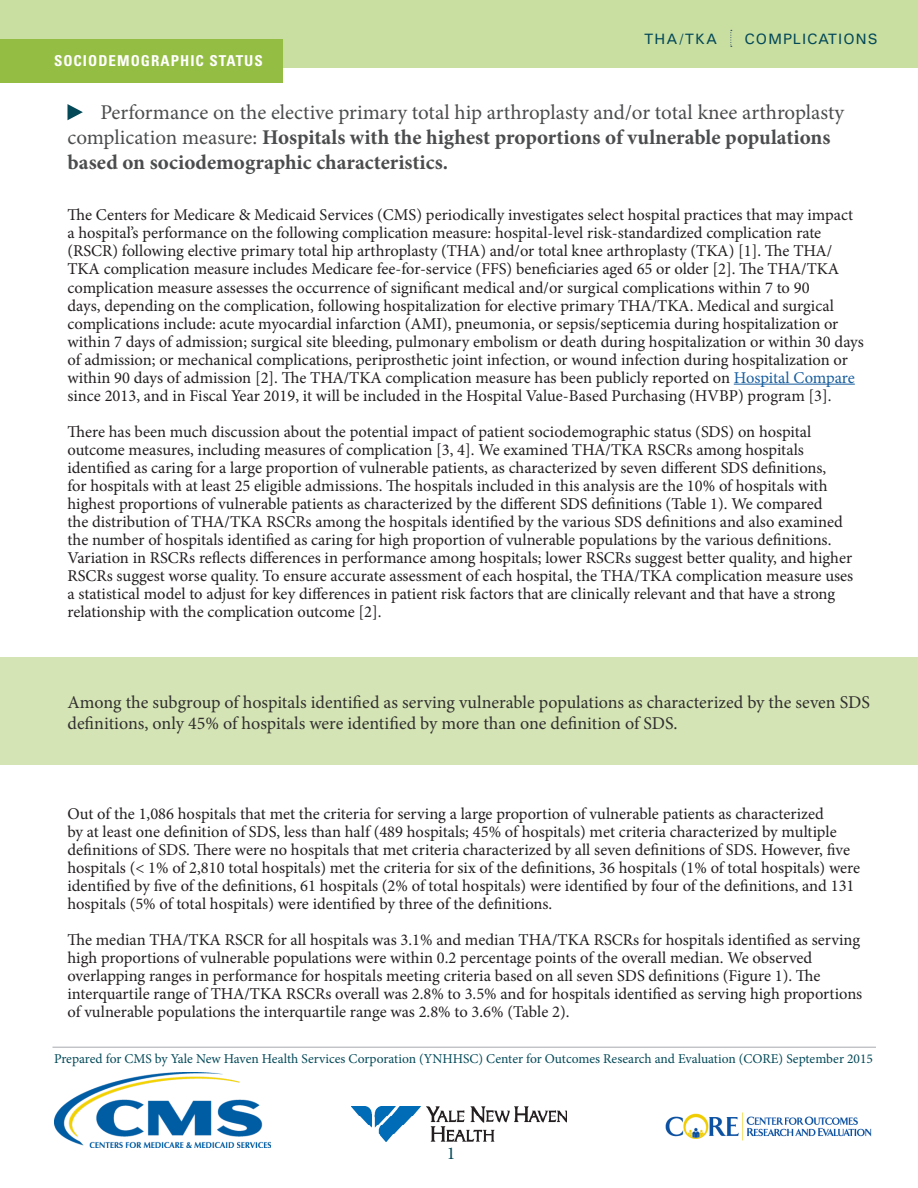
<style>
.page{position:relative;width:918px;height:1188px;background:#fff}
.page>*{position:absolute;margin:0;border:0;box-sizing:border-box;transform-origin:0 0}
.t1{font:21px/25.2px "Minion Pro";letter-spacing:-.005em;color:#4b4c4d}
.t2{font:18px/21.6px "Minion Pro";color:#312f30}
.t3{font:18px "Minion Pro";color:#034958}
.t4{font:16.5px/18px "Minion Pro";color:#231f20}
.t5{font:700 condensed 15px "Univers";letter-spacing:.07em;color:#fff}
.t6{font:15px "Univers";letter-spacing:.07em;color:#034958}
.t7{font:13.5px "Minion Pro";color:#034958}
.s1{font-weight:700}
.s2{color:#175d9e}
</style>
<div class="page">
<hr style="left:734px;top:384px;width:121px;height:1px;background:#175d9e">
<div style="left:0;top:0;width:918px;height:68px;background:#c9dea1"></div>
<svg style="left:730px;top:30px;width:2px;height:17px"></svg>
<hr style="left:52px;top:1047px;width:824px;height:1px;background:#a8a9ad">
<div style="left:0;top:657px;width:918px;height:108px;background:#d4e4b4"></div>
<div style="left:0;top:39px;width:283px;height:43px;background:#94bd43"></div>
<svg style="left:68px;top:104px;width:15px;height:16px"></svg>
<img style="left:54px;top:1073px;width:216px;height:75px">
<img style="left:665px;top:1112px;width:207px;height:29px">
<img style="left:351px;top:1107px;width:216px;height:35px">
<p class="t6" style="left:644px;top:29px;width:75px">THA/TKA</p>
<p class="t6" style="left:744px;top:29px;width:135px">COMPLICATIONS</p>
<p class="t5" style="left:54px;top:51px;width:210px">SOCIODEMOGRAPHIC STATUS</p>
<h1 class="t1" style="left:68px;top:100px;width:778px;text-indent:33px">Performance on the elective primary total hip arthroplasty and/or total knee arthroplasty complication measure: <span class="s1">Hospitals with the highest proportions of vulnerable populations based on sociodemographic characteristics.</span></h1>
<p class="t4" style="left:67px;top:206px;width:798px">The Centers for Medicare &amp; Medicaid Services (CMS) periodically investigates select hospital practices that may impact a hospital’s performance on the following complication measure: hospital-level risk-standardized complication rate (RSCR) following elective primary total hip arthroplasty (THA) and/or total knee arthroplasty (TKA) [1]. The THA/ TKA complication measure includes Medicare fee-for-service (FFS) beneficiaries aged 65 or older [2]. The THA/TKA complication measure assesses the occurrence of significant medical and/or surgical complications within 7 to 90<br>days, depending on the complication, following hospitalization for elective primary THA/TKA. Medical and surgical complications include: acute myocardial infarction (AMI), pneumonia, or sepsis/septicemia during hospitalization or within 7 days of admission; surgical site bleeding, pulmonary embolism or death during hospitalization or within 30 days of admission; or mechanical complications, periprosthetic joint infection, or wound infection during hospitalization or within 90 days of admission [2]. The THA/TKA complication measure has been publicly reported on <span class="s2">Hospital Compare </span>since 2013, and in Fiscal Year 2019, it will be included in the Hospital Value-Based Purchasing (HVBP) program [3].</p>
<p class="t4" style="left:68px;top:422px;width:787px">There has been much discussion about the potential impact of patient sociodemographic status (SDS) on hospital outcome measures, including measures of complication [3, 4]. We examined THA/TKA RSCRs among hospitals identified as caring for a large proportion of vulnerable patients, as characterized by seven different SDS definitions,<br>for hospitals with at least 25 eligible admissions. The hospitals included in this analysis are the 10% of hospitals with highest proportions of vulnerable patients as characterized by the different SDS definitions (Table 1). We compared<br>the distribution of THA/TKA RSCRs among the hospitals identified by the various SDS definitions and also examined the number of hospitals identified as caring for high proportion of vulnerable populations by the various definitions.<br>Variation in RSCRs reflects differences in performance among hospitals; lower RSCRs suggest better quality, and higher RSCRs suggest worse quality. To ensure accurate assessment of each hospital, the THA/TKA complication measure uses a statistical model to adjust for key differences in patient risk factors that are clinically relevant and that have a strong relationship with the complication outcome [2].</p>
<p class="t2" style="left:68px;top:691px;width:804px">Among the subgroup of hospitals identified as serving vulnerable populations as characterized by the seven SDS definitions, only 45% of hospitals were identified by more than one definition of SDS.</p>
<p class="t4" style="left:68px;top:805px;width:794px">Out of the 1,086 hospitals that met the criteria for serving a large proportion of vulnerable patients as characterized<br>by at least one definition of SDS, less than half (489 hospitals; 45% of hospitals) met criteria characterized by multiple definitions of SDS. There were no hospitals that met criteria characterized by all seven definitions of SDS. However, five hospitals (&lt; 1% of 2,810 total hospitals) met the criteria for six of the definitions, 36 hospitals (1% of total hospitals) were identified by five of the definitions, 61 hospitals (2% of total hospitals) were identified by four of the definitions, and 131 hospitals (5% of total hospitals) were identified by three of the definitions.</p>
<p class="t4" style="left:68px;top:931px;width:796px">The median THA/TKA RSCR for all hospitals was 3.1% and median THA/TKA RSCRs for hospitals identified as serving high proportions of vulnerable populations were within 0.2 percentage points of the overall median. We observed overlapping ranges in performance for hospitals meeting criteria based on all seven SDS definitions (Figure 1). The interquartile range of THA/TKA RSCRs overall was 2.8% to 3.5% and for hospitals identified as serving high proportions of vulnerable populations the interquartile range was 2.8% to 3.6% (Table 2).</p>
<p class="t7" style="left:54px;top:1049px;width:821px">Prepared for CMS by Yale New Haven Health Services Corporation (YNHHSC) Center for Outcomes Research and Evaluation (CORE) September 2015</p>
<p class="t3" style="left:447px;top:1141px;width:10px">1</p>
</div>
